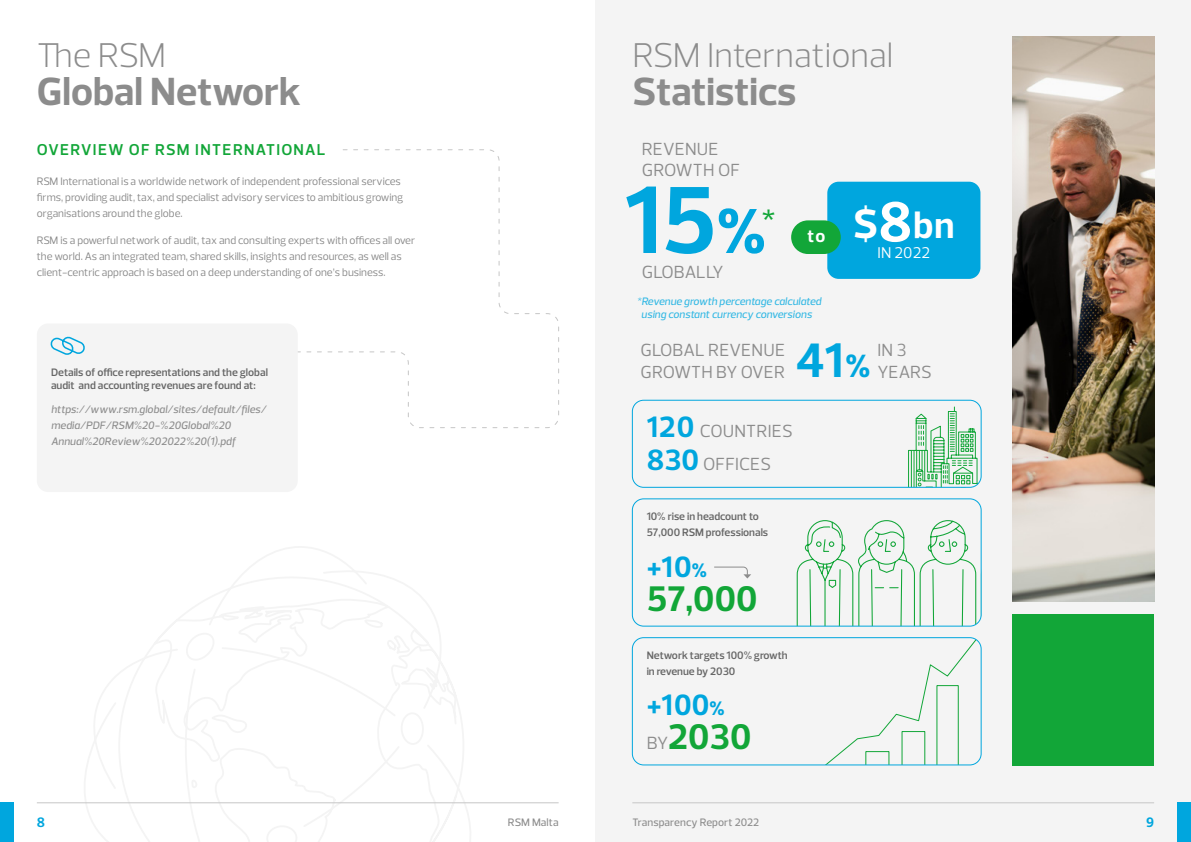
<style>
.page{position:relative;width:1191px;height:842px;background:#fff}
.page>*{position:absolute;margin:0;border:0;box-sizing:border-box;transform-origin:0 0}
.t1{font:700 97px "Prelo";color:#00a6de}
.t2{font:700 40px "Prelo";color:#8c8c8c}
.t3{font:700 37.9px "Prelo";color:#fff}
.t4{font:700 36.2px "Prelo";color:#12a638}
.t5{font:300 35px "Prelo";color:#8c8c8c}
.t6{font:600 34.5px "Prelo";color:#12a638}
.t7{font:700 29.9px "Prelo";color:#00a6de}
.t8{font:700 18px "Prelo";color:#fff}
.t9{font:17.9px/33px "Prelo";letter-spacing:.015em;color:#8c8c8c}
.t10{font:17.9px "Prelo";letter-spacing:-.005em;color:#8c8c8c}
.t11{font:17.8px "Prelo";letter-spacing:-.005em;color:#8c8c8c}
.t12{font:600 16px "Prelo";letter-spacing:.075em;color:#12a638}
.t13{font:15.9px "Prelo";color:#fff}
.t14{font:700 14px "Prelo";color:#00a6de}
.t15{font:11px/16px "Prelo";color:#858585}
.t16{font:600 11px/16px "Prelo";color:#666}
.t17{font:italic 500 11px/16px "Prelo";color:#8c8c8c}
.t18{font:italic 500 11px/13px "Prelo";color:#33b8e4;text-align:center}
.t19{font:500 11px "Prelo";letter-spacing:.005em;color:#8c8c8c}
.s1{font-weight:900;font-size:64.6px}
.s2{font-size:41.9px}
.s3{font-size:57.9px}
.s4{font-weight:700;font-size:49.2px;color:#00a6de}
.s5{font-weight:900;font-size:32.8px;color:#00a6de}
.s6{font-weight:700;font-size:29.9px;color:#00a6de}
.s7{font-weight:900;font-size:19.9px}
.s8{font-weight:400;font-size:18px;color:#8c8c8c}
</style>
<div class="page">
<div style="left:595px;top:0;width:596px;height:842px;background:#f4f4f4"></div>
<div style="left:1012px;top:614px;width:142px;height:151px;background:#12a638"></div>
<svg style="left:298px;top:149px;width:261px;height:279px"></svg>
<svg style="left:79px;top:546px;width:398px;height:296px"></svg>
<svg style="left:908px;top:400px;width:73px;height:87px"></svg>
<div style="left:632px;top:400px;width:349px;height:88px;border:1px solid #00a6de;border-radius:11px"></div>
<svg style="left:796px;top:520px;width:185px;height:106px"></svg>
<div style="left:632px;top:498px;width:349px;height:129px;border:1px solid #00a6de;border-radius:11px"></div>
<svg style="left:827px;top:638px;width:151px;height:127px"></svg>
<div style="left:632px;top:637px;width:349px;height:128px;border:1px solid #00a6de;border-radius:11px"></div>
<svg style="left:714px;top:566px;width:37px;height:12px"></svg>
<img style="left:1012px;top:37px;width:142px;height:565px">
<div style="left:827px;top:182px;width:153px;height:97px;background:#00a6de;border-radius:11px"></div>
<div style="left:791px;top:220px;width:49px;height:34px;background:#12a638;border-radius:17px"></div>
<div style="left:37px;top:323px;width:261px;height:169px;background:#f4f4f4;border-radius:11px"></div>
<svg style="left:50px;top:336px;width:35px;height:19px"></svg>
<hr style="left:37px;top:802px;width:521px;height:1px;background:#c6c6c6">
<hr style="left:632px;top:802px;width:522px;height:1px;background:#c6c6c6">
<div style="left:0;top:802px;width:13px;height:40px;background:#00a6de"></div>
<div style="left:1177px;top:802px;width:14px;height:40px;background:#00a6de"></div>
<h3 class="t5" style="left:37px;top:34px;width:131px">The RSM</h3>
<h2 class="t2" style="left:37px;top:67px;width:266px">Global Network</h2>
<h3 class="t12" style="left:37px;top:140px;width:290px">OVERVIEW OF RSM INTERNATIONAL</h3>
<p class="t15" style="left:37px;top:173px;width:368px">RSM International is a worldwide network of independent professional services firms, providing audit, tax, and specialist advisory services to ambitious growing organisations around the globe.</p>
<p class="t15" style="left:37px;top:233px;width:380px">RSM is a powerful network of audit, tax and consulting experts with offices all over the world. As an integrated team, shared skills, insights and resources, as well as client-centric approach is based on a deep understanding of one’s business.</p>
<p class="t16" style="left:51px;top:364px;width:218px">Details of office representations and the global</p>
<p class="t16" style="left:51px;top:377px;width:206px">audit and accounting revenues are found at:</p>
<p class="t17" style="left:51px;top:402px;width:217px">https://www.rsm.global/sites/default/files/ media/PDF/RSM%20-%20Global%20<br>Annual%20Review%202022%20(1).pdf</p>
<h3 class="t5" style="left:632px;top:34px;width:262px">RSM International</h3>
<h2 class="t2" style="left:632px;top:67px;width:165px">Statistics</h2>
<h3 class="t9" style="left:641px;top:139px;width:100px;line-height:21px">REVENUE<br>GROWTH OF</h3>
<h1 class="t1" style="left:624px;top:161px;width:143px">15<span class="s1">%</span></h1>
<h3 class="t6" style="left:761px;top:200px;width:16px">*</h3>
<h3 class="t10" style="left:641px;top:261px;width:83px">GLOBALLY</h3>
<h3 class="t8" style="left:807px;top:225px;width:19px">to</h3>
<p class="t18" style="left:637px;top:294px;width:186px">*Revenue growth percentage calculated using constant currency conversions</p>
<h3 class="t3" style="left:853px;top:202px;width:103px"><span class="s2">$</span><span class="s3">8</span>bn</h3>
<h3 class="t13" style="left:877px;top:243px;width:54px">IN 2022</h3>
<h3 class="t9" style="left:640px;top:334px;width:146px">GLOBAL REVENUE</h3>
<h3 class="t11" style="left:640px;top:361px;width:146px">GROWTH BY OVER</h3>
<h3 class="t9" style="left:796px;top:355px;width:137px"><span class="s4">41</span><span class="s5">%</span> YEARS</h3>
<h3 class="t9" style="left:877px;top:334px;width:31px">IN 3</h3>
<h3 class="t9" style="left:646px;top:415px;width:148px"><span class="s6">120</span> COUNTRIES<br><span class="s6">830</span> OFFICES</h3>
<p class="t16" style="left:646px;top:509px;width:123px">10% rise in headcount to<br>57,000 RSM professionals</p>
<h3 class="t7" style="left:646px;top:548px;width:62px">+10<span class="s7">%</span></h3>
<h3 class="t4" style="left:646px;top:577px;width:112px">57,000</h3>
<p class="t16" style="left:646px;top:647px;width:142px">Network targets 100% growth in revenue by 2030</p>
<h3 class="t7" style="left:646px;top:687px;width:79px">+100<span class="s7">%</span></h3>
<h3 class="t4" style="left:647px;top:714px;width:106px"><span class="s8">BY</span>2030</h3>
<p class="t14" style="left:37px;top:814px;width:10px">8</p>
<p class="t19" style="left:508px;top:815px;width:52px">RSM Malta</p>
<p class="t19" style="left:632px;top:815px;width:128px">Transparency Report 2022</p>
<p class="t14" style="left:1146px;top:814px;width:9px">9</p>
</div>
